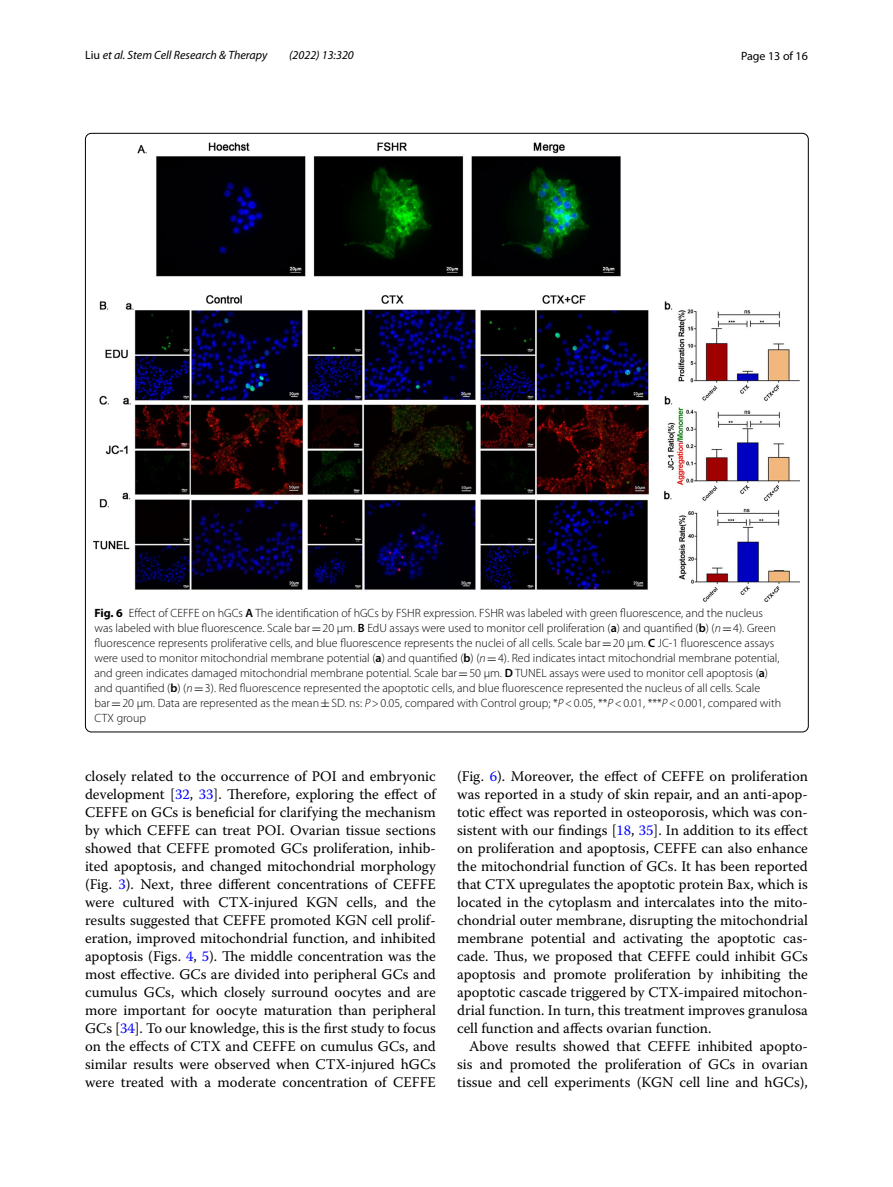
<style>
.page{position:relative;width:893px;height:1187px;background:#fff}
.page>*{position:absolute;margin:0;border:0;box-sizing:border-box;transform-origin:0 0}
.t1{font:14.7px/18px "Warnock Pro";color:#000;text-align:justify}
.t2{font:300 12px/15px "Myriad Pro";color:#000}
.t3{font:italic 12px "Myriad Pro";color:#000}
.t4{font:12px "Myriad Pro";color:#000}
.s1{font-style:normal}
.s2{font-weight:700}
.s3{font-weight:600}
.s4{font-family:"MTSY";font-weight:400}
.s5{font-style:italic}
.s6{color:#00f}
</style>
<div class="page">
<img style="left:94px;top:142px;width:706px;height:459px">
<p class="t3" style="left:85px;top:48px;width:184px"><span class="s1">Liu</span> et al. Stem Cell Research &amp; Therapy</p>
<p class="t3" style="left:289px;top:48px;width:66px">(2022) 13:320</p>
<p class="t4" style="left:741px;top:48px;width:68px">Page 13 of 16</p>
<p class="t2" style="left:94px;top:605px;width:688px"><span class="s2">Fig. 6</span> Effect of CEFFE on hGCs <span class="s3">A</span> The identification of hGCs by FSHR expression. FSHR was labeled with green fluorescence, and the nucleus was labeled with blue fluorescence. Scale bar<span class="s4">=</span>20 μm. <span class="s3">B</span> EdU assays were used to monitor cell proliferation (<span class="s3">a</span>) and quantified (<span class="s3">b</span>) (<span class="s5">n</span><span class="s4">=</span>4). Green fluorescence represents proliferative cells, and blue fluorescence represents the nuclei of all cells. Scale bar<span class="s4">=</span>20 μm. <span class="s3">C</span> JC-1 fluorescence assays were used to monitor mitochondrial membrane potential (<span class="s3">a</span>) and quantified (<span class="s3">b</span>) (<span class="s5">n</span><span class="s4">=</span>4). Red indicates intact mitochondrial membrane potential, and green indicates damaged mitochondrial membrane potential. Scale bar<span class="s4">=</span>50 μm. <span class="s3">D</span> TUNEL assays were used to monitor cell apoptosis (<span class="s3">a</span>) and quantified (<span class="s3">b</span>) (<span class="s5">n</span><span class="s4">=</span>3). Red fluorescence represented the apoptotic cells, and blue fluorescence represented the nucleus of all cells. Scale bar<span class="s4">=</span>20 μm. Data are represented as the mean<span class="s4">±</span>SD. ns: <span class="s5">P</span>&gt;0.05, compared with Control group; *<span class="s5">P</span>&lt;0.05, **<span class="s5">P</span>&lt;0.01, ***<span class="s5">P</span>&lt;0.001, compared with CTX group</p>
<p class="t1" style="left:85px;top:766px;width:352px">closely related to the occurrence of POI and embryonic development [<span class="s6">32</span>, <span class="s6">33</span>]. Therefore, exploring the effect of CEFFE on GCs is beneficial for clarifying the mechanism by which CEFFE can treat POI. Ovarian tissue sections showed that CEFFE promoted GCs proliferation, inhib&shy;ited apoptosis, and changed mitochondrial morphology (Fig. <span class="s6">3</span>). Next, three different concentrations of CEFFE were cultured with CTX-injured KGN cells, and the results suggested that CEFFE promoted KGN cell prolif&shy;eration, improved mitochondrial function, and inhibited apoptosis (Figs. <span class="s6">4</span>, <span class="s6">5</span>). The middle concentration was the most effective. GCs are divided into peripheral GCs and cumulus GCs, which closely surround oocytes and are more important for oocyte maturation than peripheral GCs [<span class="s6">34</span>]. To our knowledge, this is the first study to focus on the effects of CTX and CEFFE on cumulus GCs, and similar results were observed when CTX-injured hGCs were treated with a moderate concentration of CEFFE</p>
<p class="t1" style="left:457px;top:766px;width:352px">(Fig. <span class="s6">6</span>). Moreover, the effect of CEFFE on proliferation was reported in a study of skin repair, and an anti-apop&shy;totic effect was reported in osteoporosis, which was con&shy;sistent with our findings [<span class="s6">18</span>, <span class="s6">35</span>]. In addition to its effect on proliferation and apoptosis, CEFFE can also enhance the mitochondrial function of GCs. It has been reported that CTX upregulates the apoptotic protein Bax, which is located in the cytoplasm and intercalates into the mito&shy;chondrial outer membrane, disrupting the mitochondrial membrane potential and activating the apoptotic cas&shy;cade. Thus, we proposed that CEFFE could inhibit GCs apoptosis and promote proliferation by inhibiting the apoptotic cascade triggered by CTX-impaired mitochon&shy;drial function. In turn, this treatment improves granulosa cell function and affects ovarian function.</p>
<p class="t1" style="left:457px;top:1036px;width:352px;text-indent:12px">Above results showed that CEFFE inhibited apopto&shy;sis and promoted the proliferation of GCs in ovarian tissue and cell experiments (KGN cell line and hGCs),</p>
</div>
